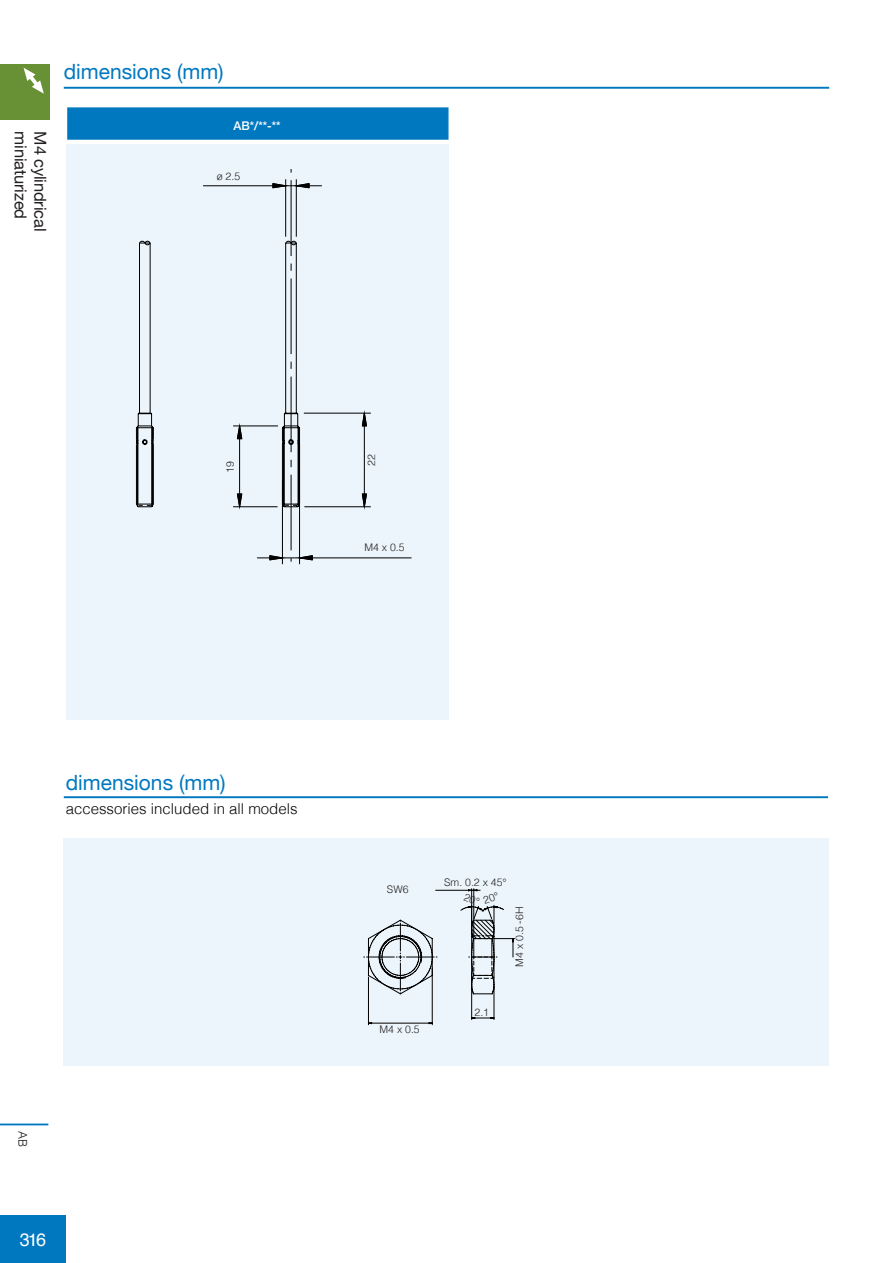
<style>
.page{position:relative;width:893px;height:1263px;background:#fff}
.page>*{position:absolute;margin:0;border:0;box-sizing:border-box;transform-origin:0 0}
.t1{font:21px "Helvetica Neue";color:#0078c0}
.t2{font:18px "Helvetica";color:#fff}
.t3{font:16.5px "Helvetica Neue";letter-spacing:-.01em;color:#231f20}
.t4{font:300 15px "Helvetica";color:#040503}
.t5{font:500 12px "Helvetica Neue";color:#fff}
.t6{font:300 12px "Helvetica";color:#231f20}
.t7{font:300 10.5px "Helvetica";color:#231f20}
</style>
<div class="page">
<div style="left:66px;top:144px;width:382px;height:575px;background:#ecf5fb"></div>
<hr style="left:64px;top:87px;width:765px;height:2px;background:#0078c0">
<div style="left:64px;top:838px;width:765px;height:227px;background:#ecf5fb"></div>
<hr style="left:64px;top:796px;width:764px;height:2px;background:#0078c0">
<div style="left:67px;top:107px;width:381px;height:33px;background:#0078c0;border:1px solid #0078c0"></div>
<svg style="left:281px;top:242px;width:131px;height:323px"></svg>
<svg style="left:135px;top:169px;width:157px;height:393px"></svg>
<svg style="left:237px;top:421px;width:6px;height:19px"></svg>
<svg style="left:237px;top:493px;width:6px;height:18px"></svg>
<hr style="left:233px;top:426px;width:45px;height:1px;background:#000">
<hr style="left:233px;top:506px;width:45px;height:1px;background:#000">
<hr style="left:239px;top:426px;width:1px;height:81px;background:#000">
<div style="left:0;top:1214px;width:66px;height:49px;background:#0078c0"></div>
<hr style="left:0;top:1123px;width:48px;height:2px;background:#0078c0">
<div style="left:0;top:64px;width:49px;height:55px;background:#689136"></div>
<svg style="left:24px;top:68px;width:20px;height:26px"></svg>
<svg style="left:363px;top:888px;width:152px;height:137px"></svg>
<p class="t3" style="left:32px;top:131px;width:89px;rotate:90deg">miniaturized</p>
<p class="t3" style="left:52px;top:131px;width:101px;rotate:90deg">M4 cylindrical</p>
<p class="t1" style="left:64px;top:56px;width:161px">dimensions (mm)</p>
<p class="t5" style="left:234px;top:116px;width:49px">AB*/**-**</p>
<p class="t7" style="left:217px;top:167px;width:25px">ø 2.5</p>
<p class="t7" style="left:221px;top:473px;width:13px;rotate:-90deg">19</p>
<p class="t7" style="left:363px;top:466px;width:13px;rotate:-90deg">22</p>
<p class="t7" style="left:364px;top:538px;width:42px">M4 x 0.5</p>
<p class="t1" style="left:66px;top:767px;width:161px">dimensions (mm)</p>
<p class="t4" style="left:66px;top:796px;width:233px">accessories included in all models</p>
<p class="t6" style="left:33px;top:1131px;width:18px;rotate:90deg">AB</p>
<h2 class="t2" style="left:20px;top:1225px;width:28px">316</h2>
<p class="t7" style="left:387px;top:880px;width:23px">SW6</p>
<p class="t7" style="left:380px;top:1021px;width:42px">M4 x 0.5</p>
<p class="t7" style="left:444px;top:874px;width:64px">Sm. 0.2 x 45°</p>
<p class="t7" style="left:510px;top:967px;width:62px;rotate:-90deg">M4 x 0.5 -6H</p>
<p class="t7" style="left:475px;top:1003px;width:16px">2.1</p>
</div>
